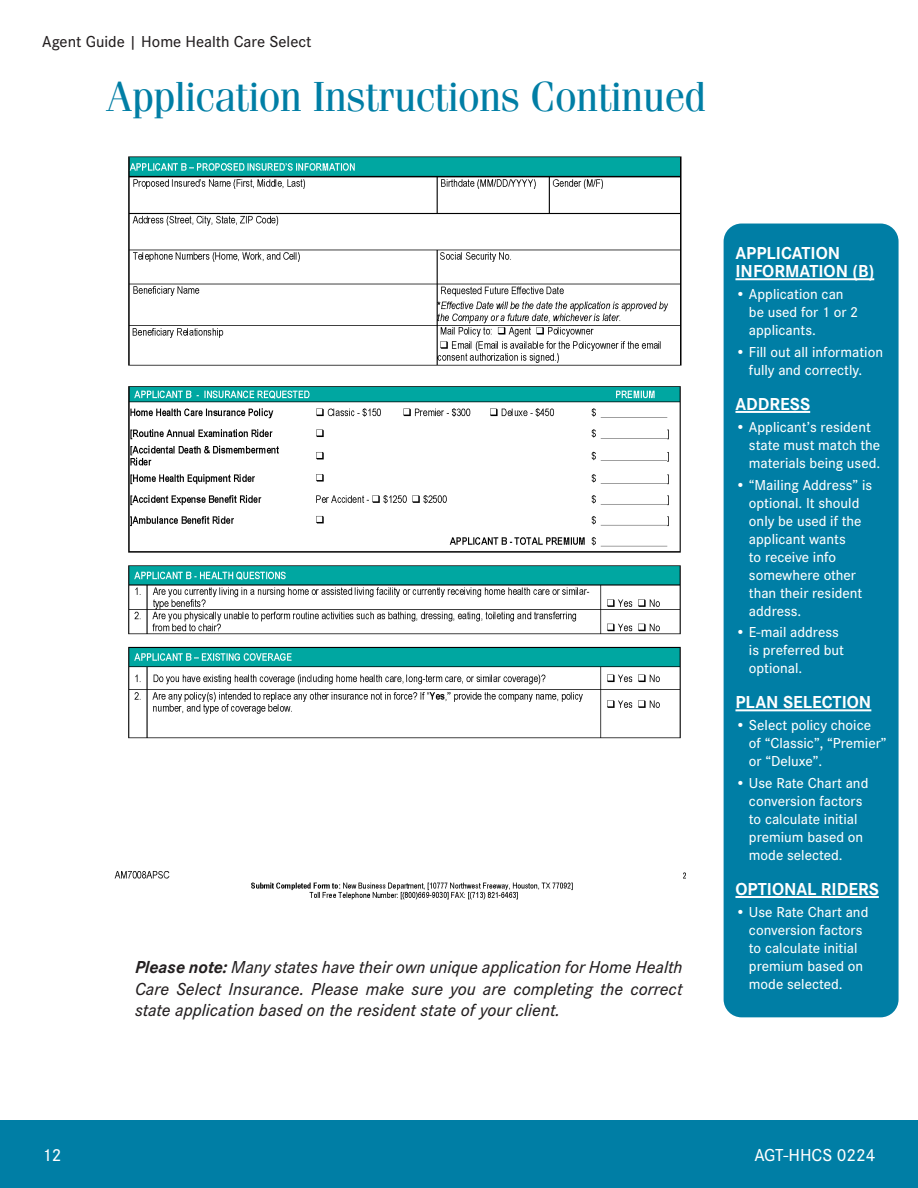
<style>
.page{position:relative;width:918px;height:1188px;background:#fff}
.page>*{position:absolute;margin:0;border:0;box-sizing:border-box;transform-origin:0 0}
.Agent_Guide_Titles{font:42px "Fenice Pro ITC";letter-spacing:-.02em;color:#007ea5}
.t1{font:italic 500 18px/21.6px "Corporate S Pro";color:#231f20;text-align:justify}
.t2{font:700 18px/18px "Corporate S Pro";color:#fff}
.t3{font:500 18px "Corporate S Pro";color:#fff}
.t4{font:500 16.5px "Corporate S Pro";color:#231f20}
.t5{font:500 15px/18px "Corporate S Pro";color:#fff}
.s1{font-weight:700}
</style>
<div class="page">
<div style="left:0;top:1120px;width:918px;height:68px;background:#007ea5"></div>
<img style="left:114px;top:156px;width:610px;height:762px">
<div style="left:724px;top:224px;width:175px;height:793px;background:#007ea5;border-radius:18px"></div>
<hr style="left:735px;top:278px;width:139px;height:2px;background:#fff">
<hr style="left:735px;top:411px;width:75px;height:2px;background:#fff">
<hr style="left:735px;top:709px;width:136px;height:2px;background:#fff">
<hr style="left:735px;top:896px;width:144px;height:2px;background:#fff">
<p class="t4" style="left:42px;top:29px;width:271px">Agent Guide | Home Health Care Select</p>
<p class="Agent_Guide_Titles" style="left:107px;top:71px;width:601px">Application Instructions Continued</p>
<p class="t1" style="left:135px;top:955px;width:549px"><span class="s1">Please note:</span> Many states have their own unique application for Home Health Care Select Insurance. Please make sure you are completing the correct state application based on the resident state of your client.</p>
<p class="t2" style="left:735px;top:243px;width:140px">APPLICATION<br>INFORMATION (B)</p>
<p class="t5" style="left:749px;top:284px;width:111px;text-indent:-14px">• Application can be used for 1 or 2 applicants.</p>
<p class="t5" style="left:735px;top:342px;width:149px;text-align:center">• Fill out all information fully and correctly.</p>
<p class="t2" style="left:735px;top:394px;width:76px">ADDRESS</p>
<p class="t5" style="left:749px;top:417px;width:133px;text-indent:-14px">• Applicant’s resident state must match the materials being used.</p>
<p class="t5" style="left:749px;top:474px;width:125px;text-indent:-14px">• “Mailing Address” is optional. It should only be used if the applicant wants<br>to receive info somewhere other than their resident address.</p>
<p class="t5" style="left:749px;top:622px;width:97px;text-indent:-14px">• E-mail address is preferred but optional.</p>
<p class="t2" style="left:735px;top:692px;width:137px">PLAN SELECTION</p>
<p class="t5" style="left:749px;top:715px;width:139px;text-indent:-14px">• Select policy choice of “Classic”, “Premier” or “Deluxe”.</p>
<p class="t5" style="left:749px;top:773px;width:121px;text-indent:-14px">• Use Rate Chart and conversion factors to calculate initial premium based on mode selected.</p>
<p class="t2" style="left:735px;top:879px;width:145px">OPTIONAL RIDERS</p>
<p class="t5" style="left:749px;top:902px;width:121px;text-indent:-14px">• Use Rate Chart and conversion factors to calculate initial premium based on mode selected.</p>
<p class="t3" style="left:42px;top:1141px;width:21px">12</p>
<p class="t3" style="left:754px;top:1141px;width:123px">AGT-HHCS 0224</p>
</div>
